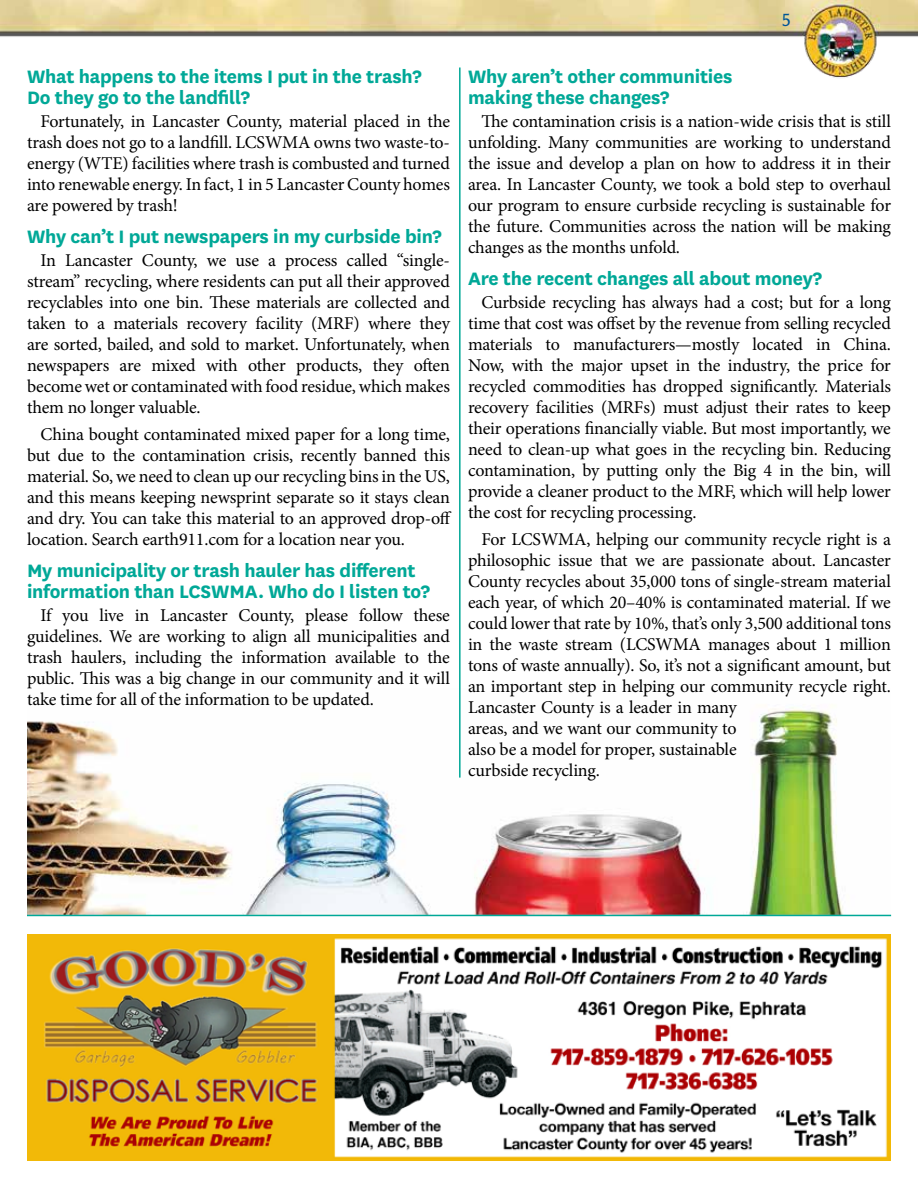
<style>
.page{position:relative;width:918px;height:1188px;background:#fff}
.page>*{position:absolute;margin:0;border:0;box-sizing:border-box;transform-origin:0 0}
.t1{font:700 21px/21px "National";letter-spacing:-.01em;color:#00a897}
.t2{font:18px/21px "Minion Pro";letter-spacing:-.015em;color:#000;text-align:justify}
.t3{font:300 18px "Clearface Gothic LH";color:#005695}
</style>
<div class="page">
<img style="left:0;top:0;width:918px;height:78px">
<img style="left:27px;top:707px;width:864px;height:208px">
<img style="left:27px;top:934px;width:864px;height:227px">
<hr style="left:27px;top:915px;width:864px;height:1px;background:#00a897">
<hr style="left:459px;top:68px;width:2px;height:710px;background:#00a897">
<p class="t3" style="left:782px;top:9px;width:10px">5</p>
<p class="t1" style="left:27px;top:65px;width:396px">What happens to the items I put in the trash?<br>Do they go to the landfill?</p>
<p class="t2" style="left:27px;top:111px;width:425px;text-indent:14px">Fortunately, in Lancaster County, material placed in the trash does not go to a landfill. LCSWMA owns two waste-to&shy;energy (WTE) facilities where trash is combusted and turned into renewable energy. In fact, 1 in 5 Lancaster County homes are powered by trash!</p>
<p class="t1" style="left:27px;top:225px;width:416px">Why can’t I put newspapers in my curbside bin?</p>
<p class="t2" style="left:27px;top:250px;width:425px;text-indent:14px">In Lancaster County, we use a process called “single&shy;stream” recycling, where residents can put all their approved recyclables into one bin. These materials are collected and taken to a materials recovery facility (MRF) where they are sorted, bailed, and sold to market. Unfortunately, when newspapers are mixed with other products, they often become wet or contaminated with food residue, which makes them no longer valuable.</p>
<p class="t2" style="left:27px;top:424px;width:426px;text-indent:14px">China bought contaminated mixed paper for a long time, but due to the contamination crisis, recently banned this material. So, we need to clean up our recycling bins in the US, and this means keeping newsprint separate so it stays clean and dry. You can take this material to an approved drop-off location. Search earth911.com for a location near you.</p>
<p class="t1" style="left:27px;top:558px;width:405px">My municipality or trash hauler has different information than LCSWMA. Who do I listen to?</p>
<p class="t2" style="left:27px;top:605px;width:425px;text-indent:14px">If you live in Lancaster County, please follow these guidelines. We are working to align all municipalities and trash haulers, including the information available to the public. This was a big change in our community and it will take time for all of the information to be updated.</p>
<p class="t1" style="left:468px;top:65px;width:266px">Why aren’t other communities making these changes?</p>
<p class="t2" style="left:468px;top:111px;width:425px;text-indent:14px">The contamination crisis is a nation-wide crisis that is still unfolding. Many communities are working to understand the issue and develop a plan on how to address it in their area. In Lancaster County, we took a bold step to overhaul our program to ensure curbside recycling is sustainable for the future. Communities across the nation will be making changes as the months unfold.</p>
<p class="t1" style="left:468px;top:267px;width:356px">Are the recent changes all about money?</p>
<p class="t2" style="left:468px;top:292px;width:425px;text-indent:14px">Curbside recycling has always had a cost; but for a long time that cost was offset by the revenue from selling recycled materials to manufacturers—mostly located in China.<br>Now, with the major upset in the industry, the price for recycled commodities has dropped significantly. Materials recovery facilities (MRFs) must adjust their rates to keep their operations financially viable. But most importantly, we need to clean-up what goes in the recycling bin. Reducing contamination, by putting only the Big 4 in the bin, will provide a cleaner product to the MRF, which will help lower the cost for recycling processing.</p>
<p class="t2" style="left:468px;top:529px;width:425px;text-align:left;text-indent:14px">For LCSWMA, helping our community recycle right is a philosophic issue that we are passionate about. Lancaster County recycles about 35,000 tons of single-stream material each year, of which 20–40% is contaminated material. If we could lower that rate by 10%, that’s only 3,500 additional tons in the waste stream (LCSWMA manages about 1 million tons of waste annually). So, it’s not a significant amount, but an important step in helping our community recycle right.<br>Lancaster County is a leader in many<br>areas, and we want our community to<br>also be a model for proper, sustainable<br>curbside recycling.</p>
</div>
